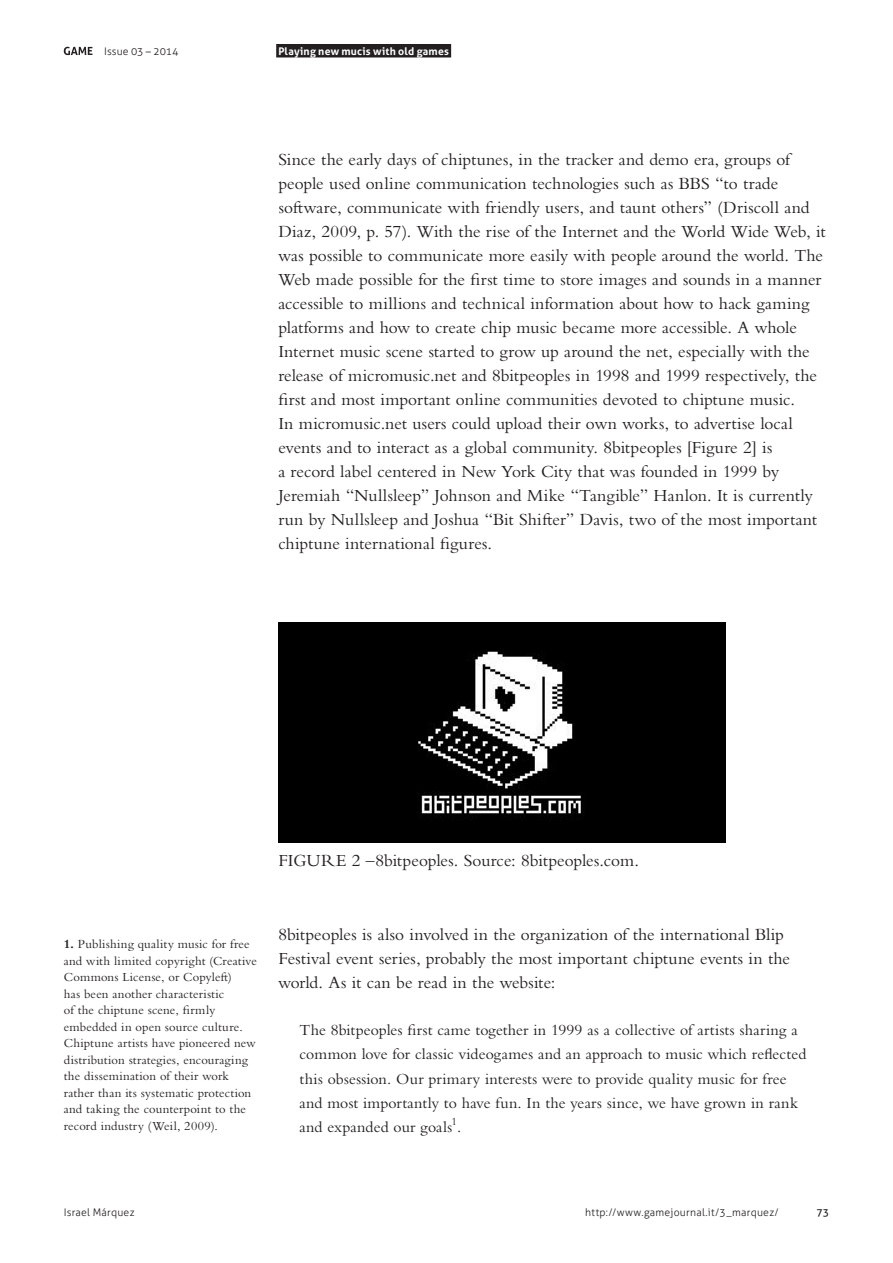
<style>
.page{position:relative;width:893px;height:1263px;background:#fff}
.page>*{position:absolute;margin:0;border:0;box-sizing:border-box;transform-origin:0 0}
.testo_no_rientro{font:16.5px/24px "Bergamo Std";color:#231f20}
.testo_no_rientro-2{font:15px/24px "Bergamo Std";letter-spacing:.005em;color:#231f20}
.note{font:12px/16.5px "Bergamo Std";letter-spacing:.015em;color:#231f20}
.t1{font:300 10.5px "Aller";letter-spacing:.02em;color:#231f20}
.t2{font:700 10.5px "Aller";letter-spacing:.025em;color:#fff}
.t3{font:300 10.5px "Aller";color:#231f20}
.t4{font:10.5px "Aller";color:#231f20}
.testo_no_rientro-3{font:10.5px "Bergamo Std";color:#231f20}
.s1{font-weight:700}
</style>
<div class="page">
<svg style="left:64px;top:47px;width:28px;height:8px"></svg>
<div style="left:276px;top:44px;width:175px;height:13px;background:#231f20"></div>
<img style="left:278px;top:622px;width:447px;height:221px">
<p class="t3" style="left:104px;top:45px;width:76px">Issue 03 – 2014</p>
<p class="t2" style="left:278px;top:44px;width:172px">Playing new mucis with old games</p>
<p class="testo_no_rientro" style="left:278px;top:147px;width:549px">Since the early days of chiptunes, in the tracker and demo era, groups of people used online communication technologies such as BBS “to trade software, communicate with friendly users, and taunt others” (Driscoll and Diaz, 2009, p. 57). With the rise of the Internet and the World Wide Web, it was possible to communicate more easily with people around the world. The Web made possible for the first time to store images and sounds in a manner accessible to millions and technical information about how to hack gaming platforms and how to create chip music became more accessible. A whole Internet music scene started to grow up around the net, especially with the release of micromusic.net and 8bitpeoples in 1998 and 1999 respectively, the first and most important online communities devoted to chiptune music.</p>
<p class="testo_no_rientro" style="left:278px;top:411px;width:540px">In micromusic.net users could upload their own works, to advertise local events and to interact as a global community. 8bitpeoples [Figure 2] is<br>a record label centered in New York City that was founded in 1999 by Jeremiah “Nullsleep” Johnson and Mike “Tangible” Hanlon. It is currently run by Nullsleep and Joshua “Bit Shifter” Davis, two of the most important chiptune international figures.</p>
<p class="testo_no_rientro" style="left:278px;top:848px;width:362px">FIGURE 2 –8bitpeoples. Source: 8bitpeoples.com.</p>
<p class="note" style="left:64px;top:936px;width:195px"><span class="s1">1.</span> Publishing quality music for free and with limited copyright (Creative Commons License, or Copyleft)<br>has been another characteristic<br>of the chiptune scene, firmly embedded in open source culture.<br>Chiptune artists have pioneered new distribution strategies, encouraging the dissemination of their work rather than its systematic protection and taking the counterpoint to the record industry (Weil, 2009).</p>
<p class="testo_no_rientro" style="left:278px;top:923px;width:513px">8bitpeoples is also involved in the organization of the international Blip<br>Festival event series, probably the most important chiptune events in the world. As it can be read in the website:</p>
<p class="testo_no_rientro-2" style="left:300px;top:1018px;width:508px">The 8bitpeoples first came together in 1999 as a collective of artists sharing a common love for classic videogames and an approach to music which reflected this obsession. Our primary interests were to provide quality music for free and most importantly to have fun. In the years since, we have grown in rank and expanded our goals .</p>
<p class="testo_no_rientro-3" style="left:452px;top:1115px;width:7px">1</p>
<p class="t1" style="left:64px;top:1206px;width:72px">Israel Márquez</p>
<p class="t4" style="left:816px;top:1206px;width:14px">73</p>
<p class="t1" style="left:585px;top:1206px;width:195px">http://www.gamejournal.it/3_marquez/</p>
</div>
